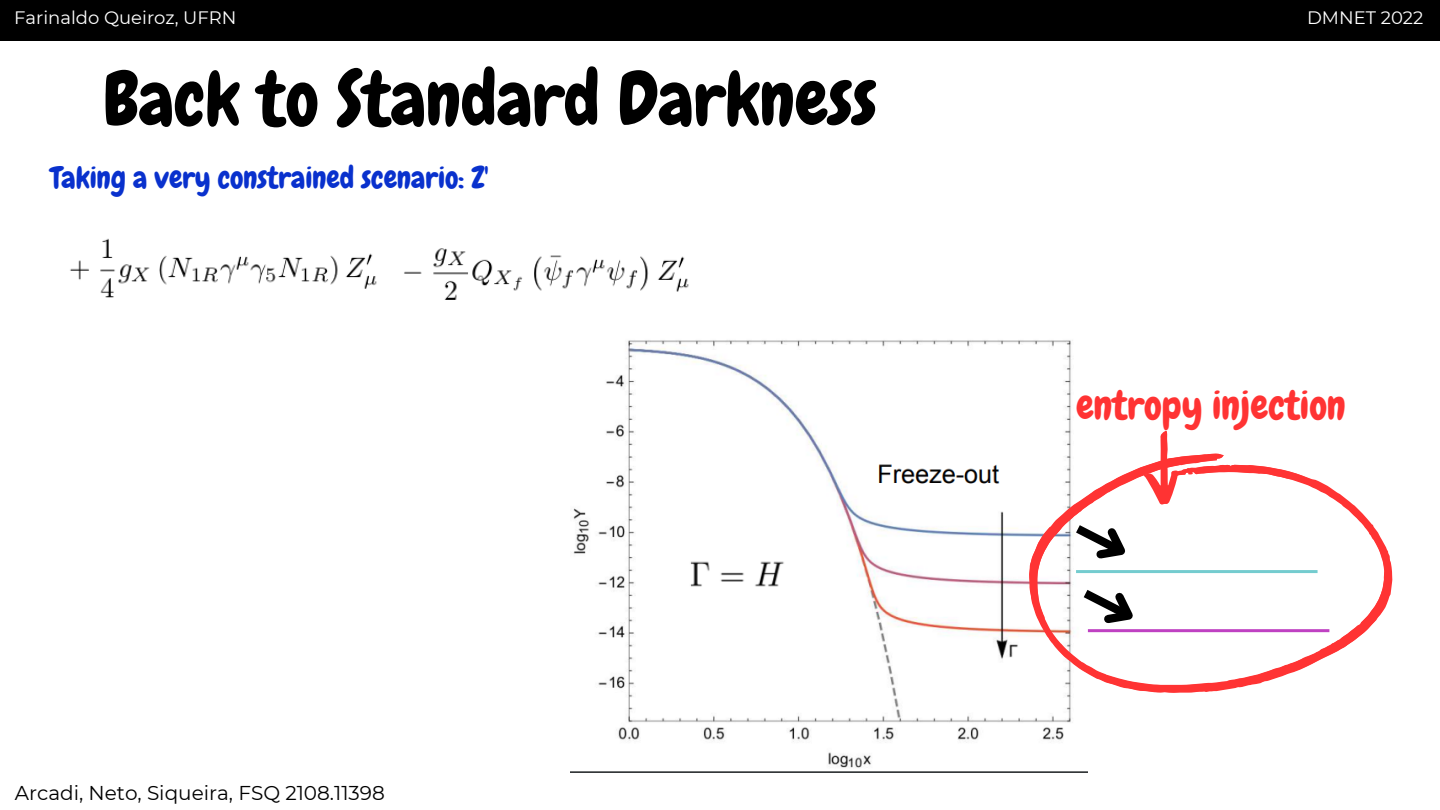
<style>
.page{position:relative;width:1440px;height:810px;background:#fff}
.page>*{position:absolute;margin:0;border:0;box-sizing:border-box;transform-origin:0 0}
.t1{font:74.7px "Chewy";color:#000}
.t2{font:39.8px "Chewy";color:#f33}
.t3{font:30px "Chewy";color:#0931cd}
.t4{font:20px "Montserrat";color:#000}
.t5{font:18px "Montserrat";color:#fff}
</style>
<div class="page">
<div style="left:0;top:0;width:1440px;height:40px;background:#000"></div>
<img style="left:70px;top:238px;width:307px;height:60px">
<img style="left:404px;top:248px;width:285px;height:52px">
<img style="left:570px;top:340px;width:518px;height:432px">
<img style="left:677px;top:541px;width:118px;height:64px">
<svg style="left:1029px;top:454px;width:362px;height:239px"></svg>
<svg style="left:1142px;top:430px;width:40px;height:76px"></svg>
<hr style="left:1076px;top:570px;width:242px;height:3px;background:#74cccf">
<hr style="left:1088px;top:629px;width:241px;height:3px;background:#bf41c2">
<svg style="left:1067px;top:517px;width:85px;height:126px"></svg>
<p class="t5" style="left:14px;top:6px;width:224px">Farinaldo Queiroz, UFRN</p>
<p class="t5" style="left:1307px;top:6px;width:118px">DMNET 2022</p>
<h1 class="t1" style="left:103px;top:52px;width:775px">Back to Standard Darkness</h1>
<h3 class="t3" style="left:50px;top:159px;width:440px">Taking a very constrained scenario: Z'</h3>
<p class="t4" style="left:15px;top:781px;width:372px">Arcadi, Neto, Siqueira, FSQ 2108.11398</p>
<h2 class="t2" style="left:1076px;top:380px;width:271px">entropy injection</h2>
</div>
